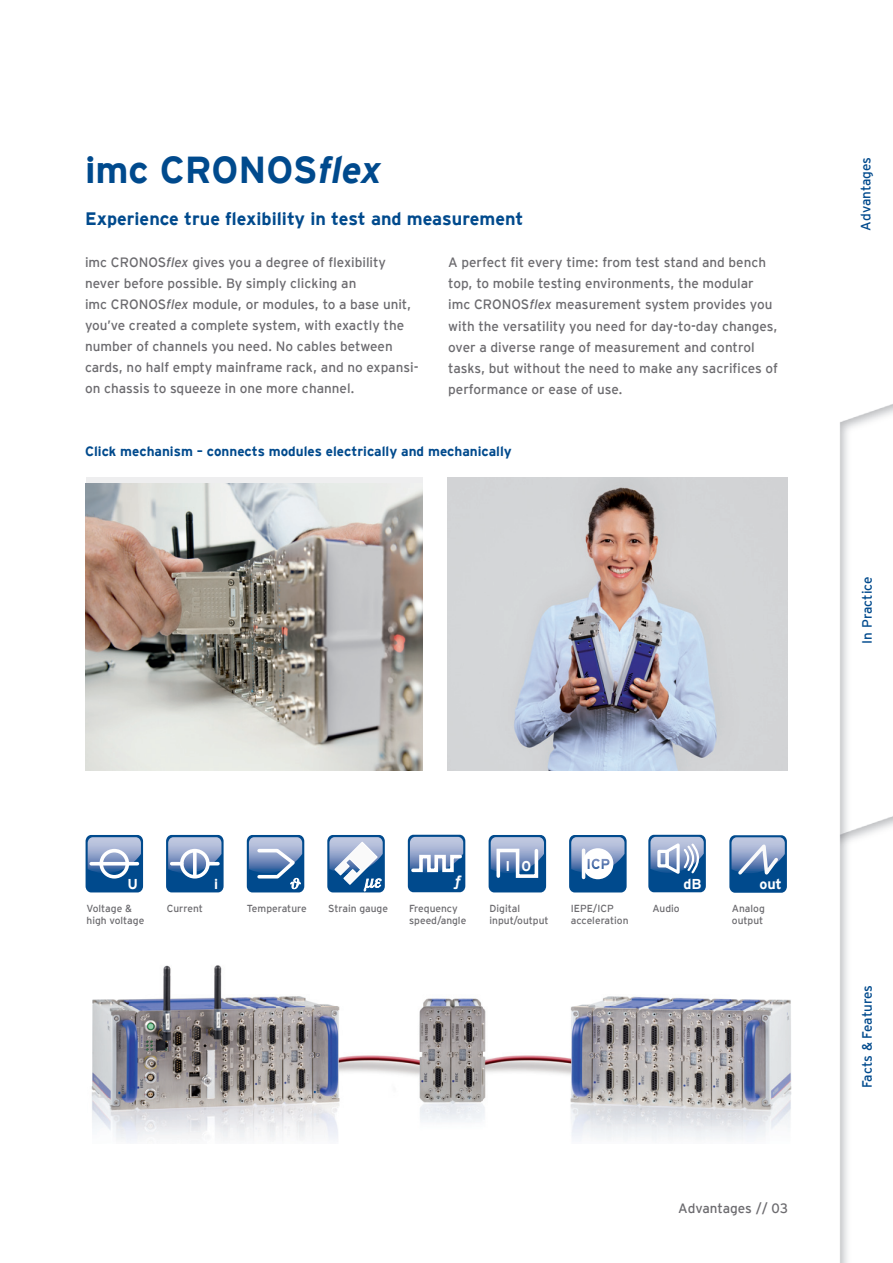
<style>
.page{position:relative;width:893px;height:1263px;background:#fff}
.page>*{position:absolute;margin:0;border:0;box-sizing:border-box;transform-origin:0 0}
.t1{font:700 37.5px "Interstate";color:#004a8d}
.t2{font:700 18px "Interstate";color:#004a8d}
.t3{font:700 14.25px "Interstate";letter-spacing:-.01em;color:#fff}
.t4{font:700 14.25px "Arial";color:#fff}
.t5{font:700 14.1px "Interstate";color:#fff}
.t6{font:13.5px/21px "Interstate";color:#6c6b6f}
.t7{font:700 13.5px "Interstate";color:#004a8d}
.t8{font:13.5px "Interstate";color:#004a8d}
.t9{font:10.2px/11.6px "Interstate";color:#6c6b6f}
.s1{font-style:italic}
</style>
<div class="page">
<div style="left:86px;top:477px;width:336px;height:294px;background:#eeeeef"></div>
<img style="left:86px;top:484px;width:336px;height:287px">
<img style="left:91px;top:965px;width:701px;height:178px">
<img style="left:448px;top:477px;width:339px;height:294px">
<div style="left:569px;top:835px;width:58px;height:57px;background:#004a8d;border-radius:6px"></div>
<div style="left:489px;top:835px;width:57px;height:57px;background:#004a8d;border-radius:6px"></div>
<div style="left:408px;top:835px;width:57px;height:57px;background:#004a8d;border-radius:6px"></div>
<div style="left:327px;top:835px;width:58px;height:57px;background:#004a8d;border-radius:6px"></div>
<div style="left:247px;top:835px;width:57px;height:57px;background:#004a8d;border-radius:6px"></div>
<div style="left:166px;top:835px;width:58px;height:57px;background:#004a8d;border-radius:6px"></div>
<div style="left:86px;top:835px;width:57px;height:57px;background:#004a8d;border-radius:6px"></div>
<svg style="left:88px;top:837px;width:53px;height:36px;background:#859ec5"></svg>
<hr style="left:91px;top:862px;width:46px;height:3px;background:#fff">
<div style="left:99px;top:849px;width:30px;height:29px;border:4px solid #fff;border-radius:50%"></div>
<div style="left:180px;top:849px;width:30px;height:29px;border:4px solid #fff;border-radius:50%"></div>
<svg style="left:168px;top:837px;width:53px;height:36px;background:#94a9cc"></svg>
<svg style="left:193px;top:851px;width:4px;height:25px"></svg>
<svg style="left:410px;top:837px;width:54px;height:36px;background:#9db1d1"></svg>
<svg style="left:249px;top:837px;width:53px;height:52px"></svg>
<svg style="left:491px;top:837px;width:53px;height:41px;background:#8da5c9"></svg>
<svg style="left:329px;top:837px;width:54px;height:54px"></svg>
<svg style="left:571px;top:837px;width:53px;height:42px"></svg>
<div style="left:648px;top:835px;width:58px;height:57px;background:#004a8d;border-radius:6px"></div>
<svg style="left:650px;top:837px;width:54px;height:37px;background:#97adce"></svg>
<div style="left:729px;top:835px;width:58px;height:58px;background:#004a8d;border-radius:6px"></div>
<svg style="left:731px;top:837px;width:54px;height:38px;background:#87a0c6"></svg>
<img style="left:839px;top:404px;width:54px;height:859px">
<h1 class="t1" style="left:85px;top:149px;width:299px">imc CRONOS<span class="s1">flex</span></h1>
<h2 class="t2" style="left:85px;top:209px;width:440px">Experience true flexibility in test and measurement</h2>
<p class="t6" style="left:85px;top:252px;width:335px">imc CRONOS<span class="s1">flex</span> gives you a degree of flexibility never before possible. By simply clicking an<br>imc CRONOS<span class="s1">flex</span> module, or modules, to a base unit, you’ve created a complete system, with exactly the number of channels you need. No cables between cards, no half empty mainframe rack, and no expansi&shy;on chassis to squeeze in one more channel.</p>
<p class="t6" style="left:448px;top:252px;width:331px">A perfect fit every time: from test stand and bench top, to mobile testing environments, the modular imc CRONOS<span class="s1">flex</span> measurement system provides you with the versatility you need for day-to-day changes, over a diverse range of measurement and control tasks, but without the need to make any sacrifices of performance or ease of use.</p>
<p class="t7" style="left:85px;top:444px;width:428px">Click mechanism – connects modules electrically and mechanically</p>
<p class="t8" style="left:858px;top:231px;width:75px;rotate:-90deg">Advantages</p>
<p class="t8" style="left:859px;top:643px;width:69px;rotate:-90deg">In Practice</p>
<p class="t5" style="left:505px;top:858px;width:27px">I 0</p>
<p class="t3" style="left:128px;top:876px;width:12px">U</p>
<p class="t3" style="left:214px;top:876px;width:6px">i</p>
<p class="t4" style="left:454px;top:871px;width:9px">ƒ</p>
<p class="t3" style="left:133px;top:876px;width:6px">i</p>
<p class="t3" style="left:683px;top:876px;width:20px">dB</p>
<p class="t3" style="left:763px;top:876px;width:21px">vid</p>
<p class="t3" style="left:679px;top:876px;width:24px">out</p>
<p class="t3" style="left:765px;top:876px;width:20px">dB</p>
<p class="t3" style="left:208px;top:876px;width:12px">U</p>
<p class="t3" style="left:760px;top:876px;width:24px">out</p>
<p class="t9" style="left:490px;top:914px;width:61px">input/output</p>
<p class="t9" style="left:571px;top:903px;width:59px">IEPE/ICP acceleration</p>
<p class="t9" style="left:87px;top:903px;width:59px">Voltage &amp; high voltage</p>
<p class="t9" style="left:167px;top:903px;width:38px">Current</p>
<p class="t9" style="left:247px;top:903px;width:61px">Temperature</p>
<p class="t9" style="left:328px;top:903px;width:61px">Strain gauge</p>
<p class="t9" style="left:490px;top:903px;width:32px">Digital</p>
<p class="t9" style="left:652px;top:903px;width:29px">Audio</p>
<p class="t9" style="left:409px;top:903px;width:59px">Frequency speed/angle</p>
<p class="t9" style="left:732px;top:903px;width:34px">Analog output</p>
<p class="t6" style="left:678px;top:1198px;width:111px">Advantages // 03</p>
<p class="t8" style="left:859px;top:1088px;width:105px;rotate:-90deg">Facts &amp; Features</p>
</div>
